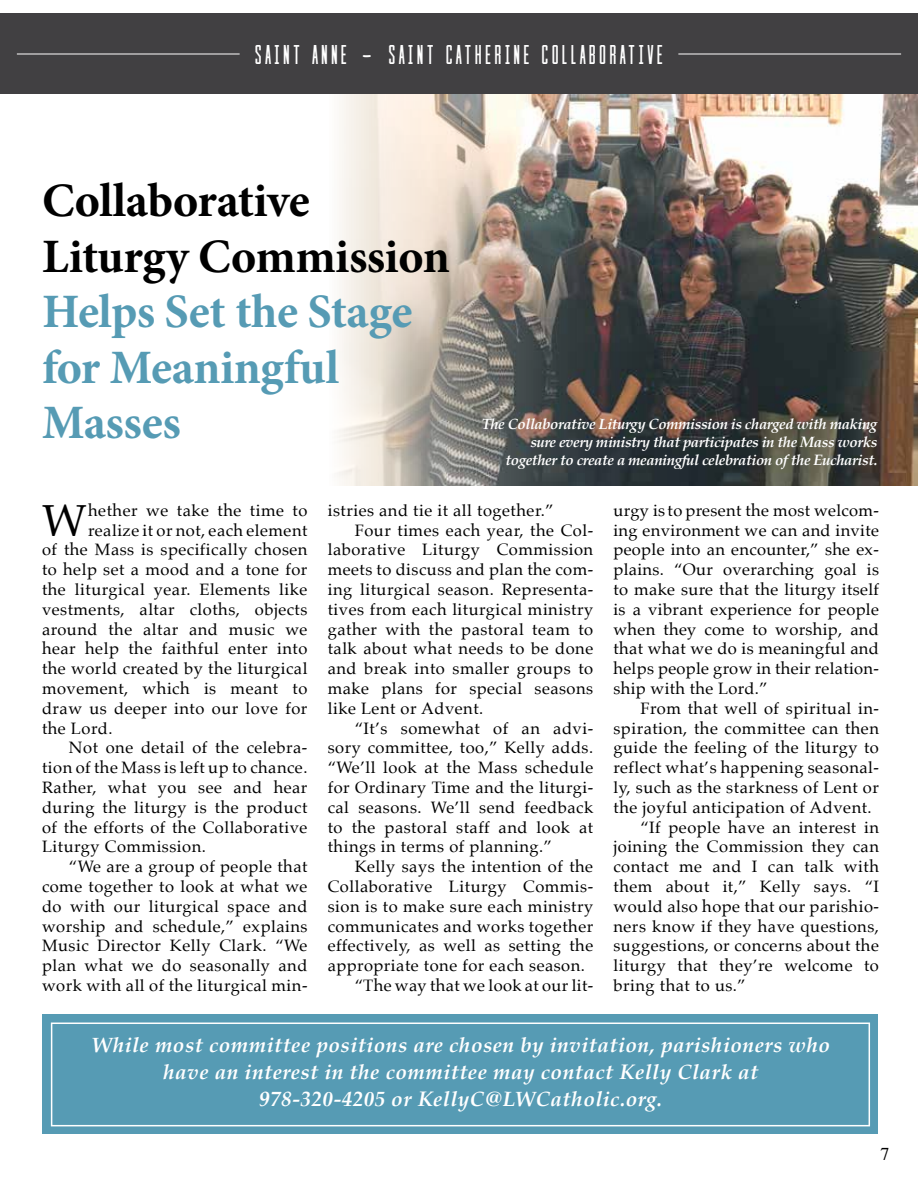
<style>
.page{position:relative;width:918px;height:1188px;background:#fff}
.page>*{position:absolute;margin:0;border:0;box-sizing:border-box;transform-origin:0 0}
.t1{font:700 48px/55.5px "Minion Pro";letter-spacing:-.01em;color:#569bb4}
.t2{font:700 48px/55.5px "Minion Pro";letter-spacing:-.01em;color:#000}
.t3{font:44.85px "Palatino";color:#000}
.t4{font:condensed 27px "Cast Iron";letter-spacing:.12em;color:#fff}
.t5{font:italic 700 21px/27px "Palatino";letter-spacing:.02em;color:#fff;text-align:center}
.t6{font:18px "Times";color:#000}
.t7{font:16.5px/19.8px "Palatino";letter-spacing:.03em;color:#000;text-align:justify}
.t8{font:italic 700 15px/18px "Palatino";letter-spacing:-.03em;color:#fff;text-align:right}
.s1{font-family:"Lieto Me";font-stretch:normal;font-size:33px}
</style>
<div class="page">
<div style="left:0;top:14px;width:918px;height:80px;background:#414042"></div>
<hr style="left:17px;top:54px;width:223px;height:1px;background:#fff">
<hr style="left:678px;top:54px;width:223px;height:1px;background:#fff">
<img style="left:337px;top:94px;width:581px;height:392px">
<div style="left:42px;top:1014px;width:836px;height:120px;background:#569bb4"></div>
<div style="left:51px;top:1023px;width:819px;height:103px;border:2px solid #fff"></div>
<h3 class="t4" style="left:255px;top:38px;width:410px">SAINT ANNE <span class="s1">-</span> SAINT CATHERINE COLLABORATIVE</h3>
<h1 class="t2" style="left:42px;top:173px;width:409px">Collaborative<br>Liturgy Commission</h1>
<h1 class="t1" style="left:42px;top:284px;width:372px">Helps Set the Stage for Meaningful<br>Masses</h1>
<p class="t8" style="left:482px;top:415px;width:397px">The Collaborative Liturgy Commission is charged with making sure every ministry that participates in the Mass works together to create a meaningful celebration of the Eucharist.</p>
<h2 class="t3" style="left:42px;top:483px;width:46px">W</h2>
<p class="t7" style="left:88px;top:500px;width:221px">hether we take the time to</p>
<p class="t7" style="left:88px;top:520px;width:221px">realize it or not, each element</p>
<p class="t7" style="left:42px;top:540px;width:267px">of the Mass is specifically chosen</p>
<p class="t7" style="left:42px;top:560px;width:267px">to help set a mood and a tone for</p>
<p class="t7" style="left:42px;top:579px;width:267px">the liturgical year. Elements like</p>
<p class="t7" style="left:42px;top:599px;width:267px">vestments, altar cloths, objects</p>
<p class="t7" style="left:42px;top:619px;width:267px">around the altar and music we</p>
<p class="t7" style="left:42px;top:639px;width:267px">hear help the faithful enter into</p>
<p class="t7" style="left:42px;top:659px;width:267px">the world created by the liturgical</p>
<p class="t7" style="left:42px;top:678px;width:267px">movement, which is meant to</p>
<p class="t7" style="left:42px;top:698px;width:267px">draw us deeper into our love for</p>
<p class="t7" style="left:42px;top:718px;width:72px">the Lord.</p>
<p class="t7" style="left:69px;top:738px;width:240px">Not one detail of the celebra-</p>
<p class="t7" style="left:42px;top:758px;width:267px">tion of the Mass is left up to chance.</p>
<p class="t7" style="left:42px;top:777px;width:267px">Rather, what you see and hear</p>
<p class="t7" style="left:42px;top:797px;width:267px">during the liturgy is the product</p>
<p class="t7" style="left:42px;top:817px;width:267px">of the efforts of the Collaborative</p>
<p class="t7" style="left:42px;top:837px;width:166px">Liturgy Commission.</p>
<p class="t7" style="left:69px;top:857px;width:240px">“We are a group of people that</p>
<p class="t7" style="left:42px;top:876px;width:267px">come together to look at what we</p>
<p class="t7" style="left:42px;top:896px;width:267px">do with our liturgical space and</p>
<p class="t7" style="left:42px;top:916px;width:267px">worship and schedule,” explains</p>
<p class="t7" style="left:42px;top:936px;width:267px">Music Director Kelly Clark. “We</p>
<p class="t7" style="left:42px;top:956px;width:267px">plan what we do seasonally and</p>
<p class="t7" style="left:42px;top:975px;width:267px">work with all of the liturgical min-</p>
<p class="t7" style="left:328px;top:500px;width:227px">istries and tie it all together.”</p>
<p class="t7" style="left:355px;top:520px;width:240px">Four times each year, the Col-</p>
<p class="t7" style="left:328px;top:540px;width:267px">laborative Liturgy Commission</p>
<p class="t7" style="left:328px;top:560px;width:267px">meets to discuss and plan the com-</p>
<p class="t7" style="left:328px;top:579px;width:267px">ing liturgical season. Representa-</p>
<p class="t7" style="left:328px;top:599px;width:267px">tives from each liturgical ministry</p>
<p class="t7" style="left:328px;top:619px;width:267px">gather with the pastoral team to</p>
<p class="t7" style="left:328px;top:639px;width:267px">talk about what needs to be done</p>
<p class="t7" style="left:328px;top:659px;width:267px">and break into smaller groups to</p>
<p class="t7" style="left:328px;top:678px;width:267px">make plans for special seasons</p>
<p class="t7" style="left:328px;top:698px;width:157px">like Lent or Advent.</p>
<p class="t7" style="left:355px;top:718px;width:240px">“It’s somewhat of an advi-</p>
<p class="t7" style="left:328px;top:738px;width:267px">sory committee, too,” Kelly adds.</p>
<p class="t7" style="left:328px;top:758px;width:267px">“We’ll look at the Mass schedule</p>
<p class="t7" style="left:328px;top:777px;width:267px">for Ordinary Time and the liturgi-</p>
<p class="t7" style="left:328px;top:797px;width:267px">cal seasons. We’ll send feedback</p>
<p class="t7" style="left:328px;top:817px;width:267px">to the pastoral staff and look at</p>
<p class="t7" style="left:328px;top:837px;width:226px">things in terms of planning.”</p>
<p class="t7" style="left:355px;top:857px;width:240px">Kelly says the intention of the</p>
<p class="t7" style="left:328px;top:876px;width:267px">Collaborative Liturgy Commis-</p>
<p class="t7" style="left:328px;top:896px;width:267px">sion is to make sure each ministry</p>
<p class="t7" style="left:328px;top:916px;width:267px">communicates and works together</p>
<p class="t7" style="left:328px;top:936px;width:267px">effectively, as well as setting the</p>
<p class="t7" style="left:328px;top:956px;width:259px">appropriate tone for each season.</p>
<p class="t7" style="left:355px;top:975px;width:240px">“The way that we look at our lit-</p>
<p class="t7" style="left:613px;top:500px;width:267px">urgy is to present the most welcom&shy;ing environment we can and invite people into an encounter,” she ex&shy;plains. “Our overarching goal is to make sure that the liturgy itself is a vibrant experience for people when they come to worship, and that what we do is meaningful and helps people grow in their relation&shy;ship with the Lord.”</p>
<p class="t7" style="left:640px;top:698px;width:240px">From that well of spiritual in-</p>
<p class="t7" style="left:613px;top:718px;width:267px">spiration, the committee can then</p>
<p class="t7" style="left:613px;top:738px;width:267px">guide the feeling of the liturgy to</p>
<p class="t7" style="left:613px;top:758px;width:267px">reflect what’s happening seasonal-</p>
<p class="t7" style="left:613px;top:777px;width:267px">ly, such as the starkness of Lent or</p>
<p class="t7" style="left:613px;top:797px;width:260px">the joyful anticipation of Advent.</p>
<p class="t7" style="left:640px;top:817px;width:240px">“If people have an interest in</p>
<p class="t7" style="left:613px;top:837px;width:267px">joining the Commission they can</p>
<p class="t7" style="left:613px;top:857px;width:267px">contact me and I can talk with</p>
<p class="t7" style="left:613px;top:876px;width:267px">them about it,” Kelly says. “I</p>
<p class="t7" style="left:613px;top:896px;width:267px">would also hope that our parishio-</p>
<p class="t7" style="left:613px;top:916px;width:267px">ners know if they have questions,</p>
<p class="t7" style="left:613px;top:936px;width:267px">suggestions, or concerns about the</p>
<p class="t7" style="left:613px;top:956px;width:267px">liturgy that they’re welcome to</p>
<p class="t7" style="left:613px;top:975px;width:134px">bring that to us.”</p>
<p class="t5" style="left:91px;top:1031px;width:740px">While most committee positions are chosen by invitation, parishioners who have an interest in the committee may contact Kelly Clark at<br>978-320-4205 or KellyC@LWCatholic.org.</p>
<p class="t6" style="left:880px;top:1137px;width:10px">7</p>
</div>
